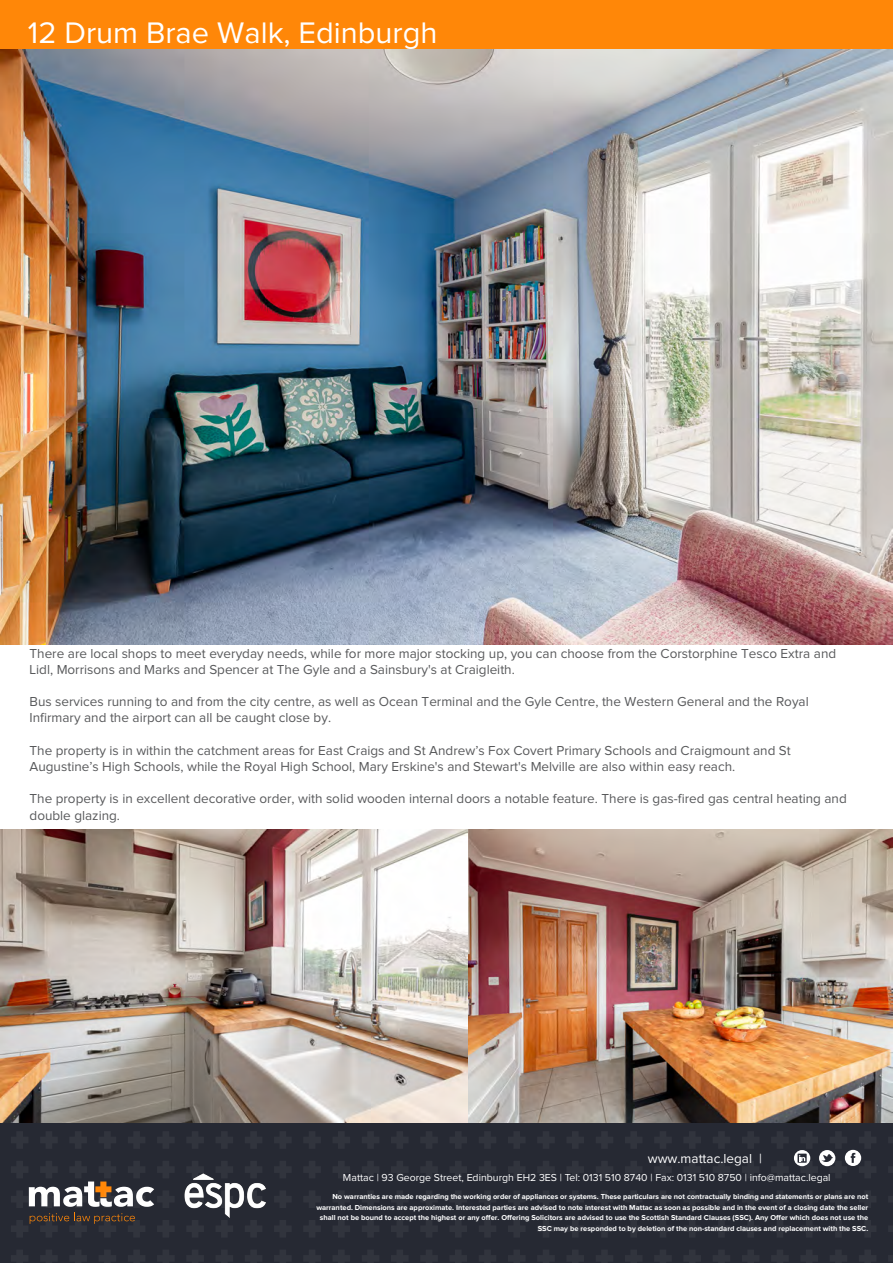
<style>
.page{position:relative;width:893px;height:1263px;background:#fff}
.page>*{position:absolute;margin:0;border:0;box-sizing:border-box;transform-origin:0 0}
.t1{font:30.9px "Proxima Nova";color:#fff}
.t2{font:13.5px/16.2px "Proxima Nova";color:#58595b}
.t3{font:13.5px "Proxima Nova";color:#fff}
.t4{font:10.5px "Proxima Nova";color:#fff}
.t5{font:700 7.5px/10.5px "Proxima Nova";color:#fff;text-align:right}
</style>
<div class="page">
<img style="left:468px;top:829px;width:424px;height:295px">
<img style="left:1px;top:829px;width:467px;height:295px">
<div style="left:0;top:0;width:893px;height:52px;background:#ff8708"></div>
<div style="left:0;top:1124px;width:893px;height:139px;background:#262933"></div>
<svg style="left:421px;top:1250px;width:16px;height:13px"></svg>
<svg style="left:362px;top:1250px;width:17px;height:13px"></svg>
<svg style="left:304px;top:1250px;width:16px;height:13px"></svg>
<svg style="left:245px;top:1250px;width:17px;height:13px"></svg>
<svg style="left:187px;top:1250px;width:16px;height:13px"></svg>
<svg style="left:128px;top:1250px;width:17px;height:13px"></svg>
<svg style="left:70px;top:1250px;width:16px;height:13px"></svg>
<svg style="left:11px;top:1250px;width:17px;height:13px"></svg>
<svg style="left:333px;top:1250px;width:17px;height:13px"></svg>
<svg style="left:275px;top:1250px;width:16px;height:13px"></svg>
<svg style="left:216px;top:1250px;width:17px;height:13px"></svg>
<svg style="left:158px;top:1250px;width:16px;height:13px"></svg>
<svg style="left:99px;top:1250px;width:17px;height:13px"></svg>
<svg style="left:41px;top:1250px;width:16px;height:13px"></svg>
<svg style="left:391px;top:1250px;width:17px;height:13px"></svg>
<svg style="left:421px;top:1220px;width:16px;height:17px"></svg>
<svg style="left:362px;top:1220px;width:17px;height:17px"></svg>
<svg style="left:304px;top:1220px;width:16px;height:17px"></svg>
<svg style="left:245px;top:1231px;width:17px;height:6px"></svg>
<svg style="left:187px;top:1231px;width:16px;height:6px"></svg>
<svg style="left:333px;top:1220px;width:17px;height:17px"></svg>
<svg style="left:275px;top:1220px;width:16px;height:17px"></svg>
<svg style="left:216px;top:1231px;width:17px;height:6px"></svg>
<svg style="left:391px;top:1220px;width:17px;height:17px"></svg>
<svg style="left:421px;top:1191px;width:16px;height:17px"></svg>
<svg style="left:362px;top:1191px;width:17px;height:17px"></svg>
<svg style="left:304px;top:1191px;width:16px;height:17px"></svg>
<svg style="left:333px;top:1191px;width:17px;height:17px"></svg>
<svg style="left:280px;top:1191px;width:11px;height:17px"></svg>
<svg style="left:391px;top:1191px;width:17px;height:17px"></svg>
<svg style="left:421px;top:1161px;width:16px;height:17px"></svg>
<svg style="left:362px;top:1161px;width:17px;height:17px"></svg>
<svg style="left:304px;top:1161px;width:16px;height:17px"></svg>
<svg style="left:333px;top:1161px;width:17px;height:17px"></svg>
<svg style="left:280px;top:1161px;width:11px;height:17px"></svg>
<svg style="left:391px;top:1161px;width:17px;height:17px"></svg>
<svg style="left:421px;top:1132px;width:16px;height:16px"></svg>
<svg style="left:362px;top:1132px;width:17px;height:16px"></svg>
<svg style="left:304px;top:1132px;width:16px;height:16px"></svg>
<svg style="left:245px;top:1132px;width:17px;height:16px"></svg>
<svg style="left:187px;top:1132px;width:16px;height:16px"></svg>
<svg style="left:128px;top:1132px;width:17px;height:16px"></svg>
<svg style="left:70px;top:1132px;width:16px;height:16px"></svg>
<svg style="left:11px;top:1132px;width:17px;height:16px"></svg>
<svg style="left:333px;top:1132px;width:17px;height:16px"></svg>
<svg style="left:275px;top:1132px;width:16px;height:16px"></svg>
<svg style="left:216px;top:1132px;width:17px;height:16px"></svg>
<svg style="left:158px;top:1132px;width:16px;height:16px"></svg>
<svg style="left:99px;top:1132px;width:17px;height:16px"></svg>
<svg style="left:41px;top:1132px;width:16px;height:16px"></svg>
<svg style="left:391px;top:1132px;width:17px;height:16px"></svg>
<svg style="left:889px;top:1256px;width:4px;height:5px"></svg>
<svg style="left:830px;top:1250px;width:17px;height:13px"></svg>
<svg style="left:772px;top:1250px;width:16px;height:13px"></svg>
<svg style="left:713px;top:1250px;width:17px;height:13px"></svg>
<svg style="left:655px;top:1250px;width:16px;height:13px"></svg>
<svg style="left:596px;top:1250px;width:17px;height:13px"></svg>
<svg style="left:538px;top:1250px;width:16px;height:13px"></svg>
<svg style="left:479px;top:1250px;width:17px;height:13px"></svg>
<svg style="left:801px;top:1250px;width:17px;height:13px"></svg>
<svg style="left:742px;top:1250px;width:17px;height:13px"></svg>
<svg style="left:684px;top:1250px;width:17px;height:13px"></svg>
<svg style="left:625px;top:1250px;width:17px;height:13px"></svg>
<svg style="left:567px;top:1250px;width:17px;height:13px"></svg>
<svg style="left:508px;top:1250px;width:17px;height:13px"></svg>
<svg style="left:450px;top:1250px;width:17px;height:13px"></svg>
<svg style="left:859px;top:1250px;width:17px;height:13px"></svg>
<svg style="left:889px;top:1226px;width:4px;height:6px"></svg>
<svg style="left:830px;top:1220px;width:17px;height:17px"></svg>
<svg style="left:772px;top:1220px;width:16px;height:17px"></svg>
<svg style="left:713px;top:1220px;width:17px;height:17px"></svg>
<svg style="left:655px;top:1220px;width:16px;height:17px"></svg>
<svg style="left:596px;top:1220px;width:17px;height:17px"></svg>
<svg style="left:538px;top:1220px;width:16px;height:17px"></svg>
<svg style="left:479px;top:1220px;width:17px;height:17px"></svg>
<svg style="left:801px;top:1220px;width:17px;height:17px"></svg>
<svg style="left:742px;top:1220px;width:17px;height:17px"></svg>
<svg style="left:684px;top:1220px;width:17px;height:17px"></svg>
<svg style="left:625px;top:1220px;width:17px;height:17px"></svg>
<svg style="left:567px;top:1220px;width:17px;height:17px"></svg>
<svg style="left:508px;top:1220px;width:17px;height:17px"></svg>
<svg style="left:450px;top:1220px;width:17px;height:17px"></svg>
<svg style="left:859px;top:1220px;width:17px;height:17px"></svg>
<svg style="left:889px;top:1196px;width:4px;height:6px"></svg>
<svg style="left:830px;top:1191px;width:17px;height:17px"></svg>
<svg style="left:772px;top:1191px;width:16px;height:17px"></svg>
<svg style="left:713px;top:1191px;width:17px;height:17px"></svg>
<svg style="left:655px;top:1191px;width:16px;height:17px"></svg>
<svg style="left:596px;top:1191px;width:17px;height:17px"></svg>
<svg style="left:538px;top:1191px;width:16px;height:17px"></svg>
<svg style="left:479px;top:1191px;width:17px;height:17px"></svg>
<svg style="left:801px;top:1191px;width:17px;height:17px"></svg>
<svg style="left:742px;top:1191px;width:17px;height:17px"></svg>
<svg style="left:684px;top:1191px;width:17px;height:17px"></svg>
<svg style="left:625px;top:1191px;width:17px;height:17px"></svg>
<svg style="left:567px;top:1191px;width:17px;height:17px"></svg>
<svg style="left:508px;top:1191px;width:17px;height:17px"></svg>
<svg style="left:450px;top:1191px;width:17px;height:17px"></svg>
<svg style="left:859px;top:1191px;width:17px;height:17px"></svg>
<svg style="left:889px;top:1167px;width:4px;height:5px"></svg>
<svg style="left:713px;top:1161px;width:17px;height:17px"></svg>
<svg style="left:655px;top:1161px;width:16px;height:17px"></svg>
<svg style="left:596px;top:1161px;width:17px;height:17px"></svg>
<svg style="left:538px;top:1161px;width:16px;height:17px"></svg>
<svg style="left:479px;top:1161px;width:17px;height:17px"></svg>
<svg style="left:742px;top:1161px;width:17px;height:17px"></svg>
<svg style="left:684px;top:1161px;width:17px;height:17px"></svg>
<svg style="left:625px;top:1161px;width:17px;height:17px"></svg>
<svg style="left:567px;top:1161px;width:17px;height:17px"></svg>
<svg style="left:508px;top:1161px;width:17px;height:17px"></svg>
<svg style="left:450px;top:1161px;width:17px;height:17px"></svg>
<svg style="left:889px;top:1137px;width:4px;height:6px"></svg>
<svg style="left:713px;top:1132px;width:17px;height:16px"></svg>
<svg style="left:655px;top:1132px;width:16px;height:16px"></svg>
<svg style="left:596px;top:1132px;width:17px;height:16px"></svg>
<svg style="left:538px;top:1132px;width:16px;height:16px"></svg>
<svg style="left:479px;top:1132px;width:17px;height:16px"></svg>
<svg style="left:742px;top:1132px;width:17px;height:16px"></svg>
<svg style="left:684px;top:1132px;width:17px;height:16px"></svg>
<svg style="left:625px;top:1132px;width:17px;height:16px"></svg>
<svg style="left:567px;top:1132px;width:17px;height:16px"></svg>
<svg style="left:508px;top:1132px;width:17px;height:16px"></svg>
<svg style="left:450px;top:1132px;width:17px;height:16px"></svg>
<svg style="left:772px;top:1132px;width:104px;height:46px"></svg>
<svg style="left:11px;top:1161px;width:163px;height:76px"></svg>
<img style="left:172px;top:1161px;width:108px;height:70px">
<img style="left:1px;top:50px;width:891px;height:594px">
<p class="t1" style="left:28px;top:19px;width:411px">12 Drum Brae Walk, Edinburgh</p>
<p class="t2" style="left:30px;top:646px;width:808px">There are local shops to meet everyday needs, while for more major stocking up, you can choose from the Corstorphine Tesco Extra and<br>Lidl, Morrisons and Marks and Spencer at The Gyle and a Sainsbury's at Craigleith.</p>
<p class="t2" style="left:30px;top:694px;width:781px">Bus services running to and from the city centre, as well as Ocean Terminal and the Gyle Centre, the Western General and the Royal<br>Infirmary and the airport can all be caught close by.</p>
<p class="t2" style="left:30px;top:743px;width:763px">The property is in within the catchment areas for East Craigs and St Andrew’s Fox Covert Primary Schools and Craigmount and St<br>Augustine’s High Schools, while the Royal High School, Mary Erskine's and Stewart's Melville are also within easy reach.</p>
<p class="t2" style="left:30px;top:791px;width:819px">The property is in excellent decorative order, with solid wooden internal doors a notable feature. There is gas-fired gas central heating and double glazing.</p>
<p class="t3" style="left:648px;top:1153px;width:116px">www.mattac.legal |</p>
<p class="t4" style="left:343px;top:1172px;width:489px">Mattac | 93 George Street, Edinburgh EH2 3ES | Tel: 0131 510 8740 | Fax: 0131 510 8750 | info@mattac.legal</p>
<p class="t5" style="left:316px;top:1192px;width:553px">No warranties are made regarding the working order of appliances or systems. These particulars are not contractually binding and statements or plans are not warranted. Dimensions are approximate. Interested parties are advised to note interest with Mattac as soon as possible and in the event of a closing date the seller shall not be bound to accept the highest or any offer. Offering Solicitors are advised to use the Scottish Standard Clauses (SSC). Any Offer which does not use the SSC may be responded to by deletion of the non-standard clauses and replacement with the SSC.</p>
</div>
